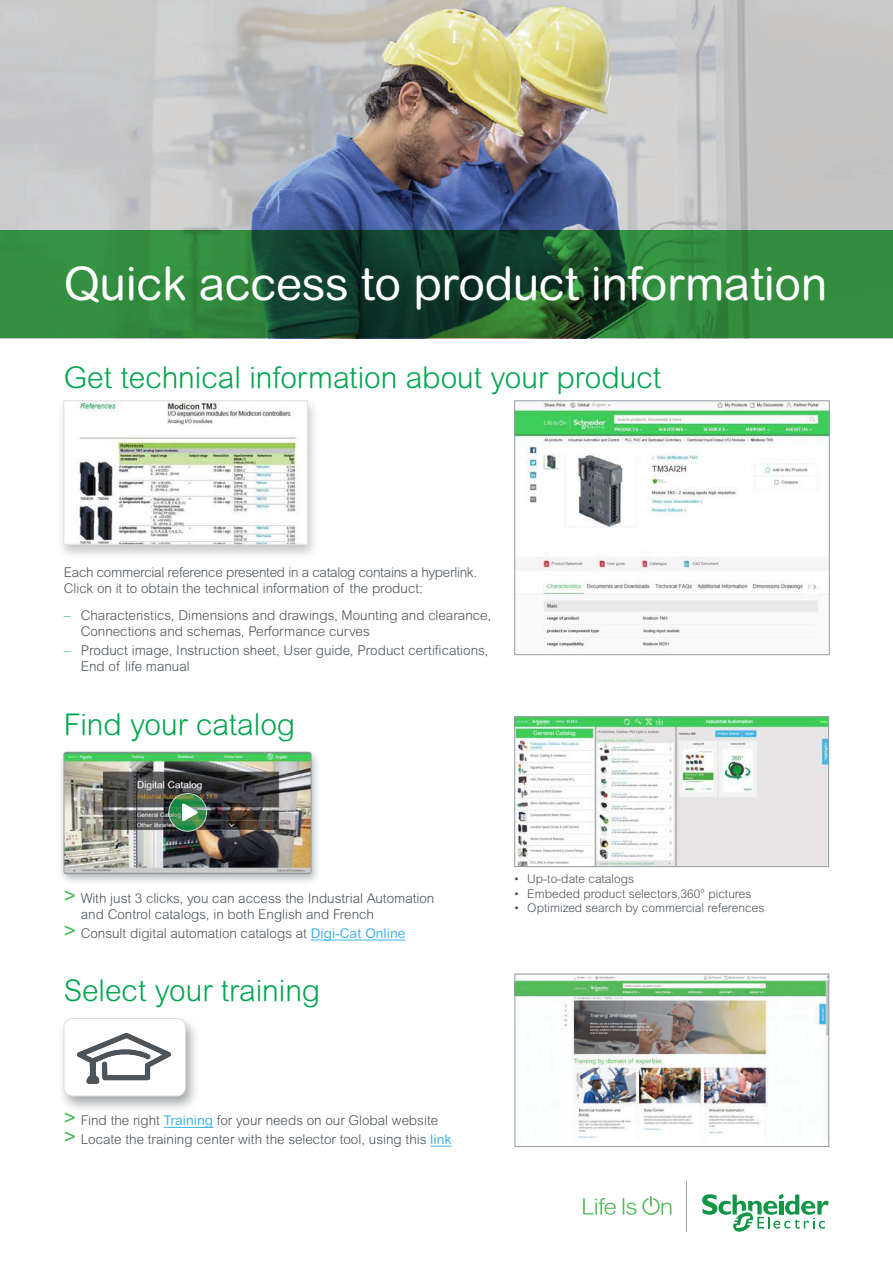
<style>
.page{position:relative;width:893px;height:1263px;background:#fff}
.page>*{position:absolute;margin:0;border:0;box-sizing:border-box;transform-origin:0 0}
.t1{font:46.5px "Arial Rounded MT Pro";letter-spacing:-.01em;color:#fff}
.t2{font:300 30px "Arial Rounded MT Pro";color:#00a54f}
.t3{font:300 13.5px/16.2px "Arial Rounded MT Pro";color:#4d545a}
.t4{font:300 13.5px/16.2px "Arial Rounded MT Pro";letter-spacing:-.02em;color:#4d545a}
.t5{font:300 12px "Arial Rounded MT Pro";color:#4d545a}
.s1{color:#4cb95c}
.s2{font-weight:400;font-size:21px;color:#4cb95c}
.s3{font-weight:400;color:#42b4e5}
</style>
<div class="page">
<img style="left:0;top:0;width:893px;height:230px">
<hr style="left:311px;top:939px;width:94px;height:1px;background:#42b4e5">
<div style="left:57px;top:748px;width:264px;height:138px;background:#959ea4;opacity:.75"></div>
<img style="left:64px;top:752px;width:247px;height:122px">
<div style="left:64px;top:752px;width:247px;height:122px;border:1px solid #959ea4;border-radius:2px"></div>
<svg style="left:169px;top:793px;width:38px;height:38px"></svg>
<div style="left:168px;top:793px;width:39px;height:39px;border:1px solid #fff;border-radius:50%"></div>
<svg style="left:182px;top:803px;width:16px;height:18px"></svg>
<hr style="left:164px;top:1127px;width:49px;height:1px;background:#42b4e5">
<svg style="left:430px;top:1146px;width:22px;height:1px"></svg>
<div style="left:58px;top:1015px;width:142px;height:98px;background:#4d545a;opacity:.5"></div>
<div style="left:64px;top:1018px;width:121px;height:78px;background:#fff;border-radius:9px"></div>
<svg style="left:77px;top:1033px;width:74px;height:51px"></svg>
<div style="left:64px;top:1018px;width:122px;height:78px;border:1px solid #dadcdd;border-radius:9px"></div>
<svg style="left:583px;top:1198px;width:33px;height:17px"></svg>
<svg style="left:623px;top:1198px;width:13px;height:17px"></svg>
<svg style="left:642px;top:1196px;width:29px;height:19px"></svg>
<svg style="left:702px;top:1194px;width:127px;height:38px"></svg>
<hr style="left:686px;top:1181px;width:1px;height:51px;background:#9e9fa3">
<svg style="left:0;top:230px;width:893px;height:108px;background:#266e36"></svg>
<div style="left:57px;top:398px;width:262px;height:162px;background:#231f20;opacity:.25"></div>
<img style="left:66px;top:403px;width:240px;height:139px">
<div style="left:64px;top:401px;width:244px;height:143px;border:1px solid #dadcdd"></div>
<img style="left:516px;top:719px;width:311px;height:146px">
<div style="left:514px;top:717px;width:315px;height:150px;border:1px solid #959ea4"></div>
<img style="left:517px;top:403px;width:310px;height:249px">
<img style="left:517px;top:976px;width:310px;height:167px">
<div style="left:515px;top:974px;width:314px;height:173px;border:1px solid #959ea4"></div>
<h1 class="t1" style="left:64px;top:256px;width:765px">Quick access to product information</h1>
<h2 class="t2" style="left:64px;top:360px;width:599px">Get technical information about your product</h2>
<p class="t4" style="left:64px;top:565px;width:415px">Each commercial reference presented in a catalog contains a hyperlink.<br>Click on it to obtain the technical information of the product:</p>
<p class="t3" style="left:81px;top:608px;width:412px;text-indent:-17px"><span class="s1">–</span> Characteristics, Dimensions and drawings, Mounting and clearance,<br>Connections and schemas, Performance curves</p>
<p class="t3" style="left:81px;top:643px;width:409px;text-indent:-17px"><span class="s1">–</span> Product image, Instruction sheet, User guide, Product certifications,<br>End of life manual</p>
<h2 class="t2" style="left:64px;top:707px;width:233px">Find your catalog</h2>
<p class="t3" style="left:81px;top:890px;width:355px;text-indent:-17px"><span class="s2">&gt;</span> With just 3 clicks, you can access the Industrial Automation and Control catalogs, in both English and French</p>
<p class="t3" style="left:64px;top:925px;width:343px"><span class="s2">&gt;</span> Consult digital automation catalogs at <span class="s3">Digi-Cat Online</span></p>
<h2 class="t2" style="left:64px;top:973px;width:258px">Select your training</h2>
<p class="t3" style="left:64px;top:1111px;width:389px;line-height:18.8px"><span class="s2">&gt;</span> Find the right <span class="s3">Training</span> for your needs on our Global website <span class="s2">&gt;</span> Locate the training center with the selector tool, using this <span class="s3">link</span></p>
<p class="t5" style="left:514px;top:872px;width:121px">• Up-to-date catalogs</p>
<p class="t5" style="left:514px;top:886px;width:239px">• Embeded product selectors,360° pictures</p>
<p class="t5" style="left:514px;top:901px;width:251px">• Optimized search by commercial references</p>
</div>
